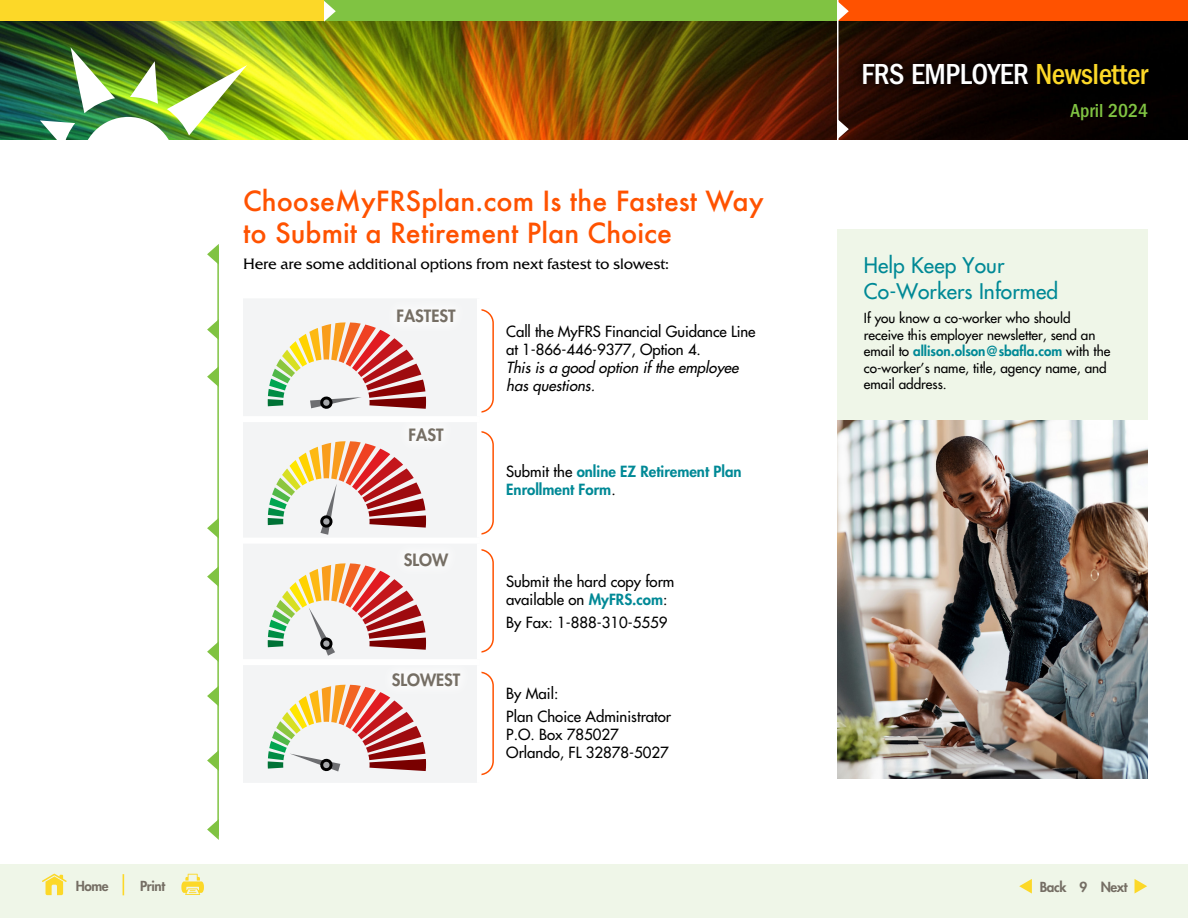
<style>
.page{position:relative;width:1188px;height:918px;background:#fff}
.page>*{position:absolute;margin:0;border:0;box-sizing:border-box;transform-origin:0 0}
.t1{font:500 condensed 30px "Franklin Gothic";letter-spacing:-.015em;color:#fff}
.t2{font:500 27px/32.2px "Futura";color:#ff5200}
.t3{font:21px/25.5px "Futura";letter-spacing:.005em;color:#008996}
.t4{font:500 condensed 19.5px "Franklin Gothic";color:#80c342}
.t5{font:800 16.5px "Futura";color:#756e64}
.t6{font:15px/18px "Futura";color:#000}
.t7{font:15px "Friz Quadrata";letter-spacing:-.01em;color:#000}
.t8{font:800 15px/18px "Futura";color:#008996}
.t9{font:italic 15px/18px "Futura";color:#000}
.t10{font:13.5px/16.5px "Futura";color:#000}
.t11{font:800 13.5px "Futura";letter-spacing:-.03em;color:#756e64}
.s1{font-weight:400;color:#000}
.s2{font-weight:800;color:#008996}
.s3{color:#fcd828}
</style>
<div class="page">
<img style="left:0;top:21px;width:1188px;height:119px">
<div style="left:0;top:0;width:329px;height:21px;background:#fcd828"></div>
<div style="left:324px;top:0;width:518px;height:21px;background:#80c342"></div>
<div style="left:838px;top:0;width:350px;height:21px;background:#ff5200"></div>
<svg style="left:324px;top:1px;width:12px;height:21px"></svg>
<svg style="left:838px;top:1px;width:11px;height:21px"></svg>
<svg style="left:838px;top:119px;width:11px;height:21px"></svg>
<hr style="left:837px;top:0;width:1px;height:153px;background:#fff">
<svg style="left:853px;top:54px;width:305px;height:40px;background:#0b0200"></svg>
<svg style="left:130px;top:61px;width:28px;height:43px"></svg>
<svg style="left:71px;top:47px;width:44px;height:66px"></svg>
<img style="left:167px;top:65px;width:80px;height:70px">
<svg style="left:40px;top:120px;width:35px;height:20px"></svg>
<div style="left:81px;top:117px;width:94px;height:94px;background:#fff;border-radius:50%"></div>
<div style="left:837px;top:230px;width:310px;height:310px;background:#eff6e8"></div>
<img style="left:838px;top:421px;width:309px;height:357px">
<div style="left:465px;top:431px;width:29px;height:104px;border:2px solid #ff5200;border-radius:13px"></div>
<div style="left:465px;top:549px;width:29px;height:104px;border:2px solid #ff5200;border-radius:13px"></div>
<div style="left:465px;top:672px;width:29px;height:103px;border:2px solid #ff5200;border-radius:13px"></div>
<div style="left:465px;top:309px;width:29px;height:104px;border:2px solid #ff5200;border-radius:13px"></div>
<div style="left:243px;top:299px;width:234px;height:484px;background:#f3f4f5"></div>
<div style="left:477px;top:298px;width:5px;height:118px;background:#fff"></div>
<div style="left:477px;top:422px;width:5px;height:116px;background:#fff"></div>
<div style="left:477px;top:544px;width:5px;height:115px;background:#fff"></div>
<div style="left:477px;top:665px;width:5px;height:118px;background:#fff"></div>
<div style="left:243px;top:416px;width:236px;height:6px;background:#fff"></div>
<div style="left:243px;top:538px;width:236px;height:6px;background:#fff"></div>
<div style="left:243px;top:659px;width:236px;height:6px;background:#fff"></div>
<div style="left:384px;top:296px;width:84px;height:39px;background:#f7f7f8"></div>
<div style="left:397px;top:415px;width:59px;height:38px;background:#f8f9f9"></div>
<div style="left:392px;top:541px;width:68px;height:38px;background:#f6f7f7"></div>
<div style="left:380px;top:660px;width:93px;height:39px;background:#f8f9f9"></div>
<svg style="left:268px;top:322px;width:158px;height:88px"></svg>
<svg style="left:268px;top:441px;width:158px;height:94px"></svg>
<svg style="left:268px;top:563px;width:158px;height:93px"></svg>
<svg style="left:268px;top:685px;width:158px;height:87px"></svg>
<div style="left:0;top:864px;width:1188px;height:54px;background:#eff6e8"></div>
<svg style="left:123px;top:874px;width:1px;height:21px"></svg>
<svg style="left:181px;top:874px;width:23px;height:21px"></svg>
<svg style="left:42px;top:874px;width:25px;height:21px"></svg>
<svg style="left:1019px;top:879px;width:13px;height:15px"></svg>
<svg style="left:1135px;top:879px;width:12px;height:15px"></svg>
<svg style="left:207px;top:244px;width:12px;height:19px"></svg>
<hr style="left:217px;top:246px;width:2px;height:590px;background:#80c342">
<svg style="left:207px;top:566px;width:12px;height:21px"></svg>
<svg style="left:207px;top:641px;width:12px;height:21px"></svg>
<svg style="left:207px;top:686px;width:11px;height:20px"></svg>
<svg style="left:207px;top:750px;width:12px;height:21px"></svg>
<svg style="left:207px;top:319px;width:12px;height:21px"></svg>
<svg style="left:207px;top:819px;width:12px;height:21px"></svg>
<svg style="left:207px;top:366px;width:12px;height:21px"></svg>
<svg style="left:207px;top:518px;width:12px;height:21px"></svg>
<h2 class="t2" style="left:243px;top:184px;width:522px">ChooseMyFRSplan.com Is the Fastest Way to Submit a Retirement Plan Choice</h2>
<p class="t7" style="left:243px;top:255px;width:428px">Here are some additional options from next fastest to slowest:</p>
<p class="t5" style="left:397px;top:306px;width:61px">FASTEST</p>
<p class="t5" style="left:409px;top:424px;width:36px">FAST</p>
<p class="t5" style="left:404px;top:549px;width:46px">SLOW</p>
<p class="t5" style="left:392px;top:670px;width:70px">SLOWEST</p>
<p class="t6" style="left:506px;top:323px;width:251px">Call the MyFRS Financial Guidance Line at 1-866-446-9377, Option 4.</p>
<p class="t9" style="left:506px;top:359px;width:237px">This is a good option if the employee has questions.</p>
<p class="t8" style="left:506px;top:462px;width:237px"><span class="s1">Submit the</span> online EZ Retirement Plan<br>Enrollment Form<span class="s1">.</span></p>
<p class="t6" style="left:506px;top:573px;width:170px">Submit the hard copy form available on <span class="s2">MyFRS.com</span>:</p>
<p class="t6" style="left:506px;top:613px;width:163px">By Fax: 1-888-310-5559</p>
<p class="t6" style="left:506px;top:683px;width:166px;line-height:22.8px">By Mail:<br>Plan Choice Administrator</p>
<p class="t6" style="left:506px;top:726px;width:164px">P.O. Box 785027<br>Orlando, FL 32878-5027</p>
<h1 class="t1" style="left:861px;top:57px;width:288px">FRS EMPLOYER <span class="s3">Newsletter</span></h1>
<h3 class="t4" style="left:1070px;top:99px;width:79px">April 2024</h3>
<h3 class="t3" style="left:864px;top:253px;width:196px">Help Keep Your<br>Co-Workers Informed</h3>
<p class="t10" style="left:864px;top:310px;width:248px">If you know a co-worker who should receive this employer newsletter, send an email to <span class="s2">allison.olson@sbafla.com</span> with the co-worker’s name, title, agency name, and email address.</p>
<p class="t11" style="left:76px;top:878px;width:34px">Home</p>
<p class="t11" style="left:140px;top:878px;width:26px">Print</p>
<p class="t11" style="left:1040px;top:878px;width:89px">Back 9 Next</p>
</div>
